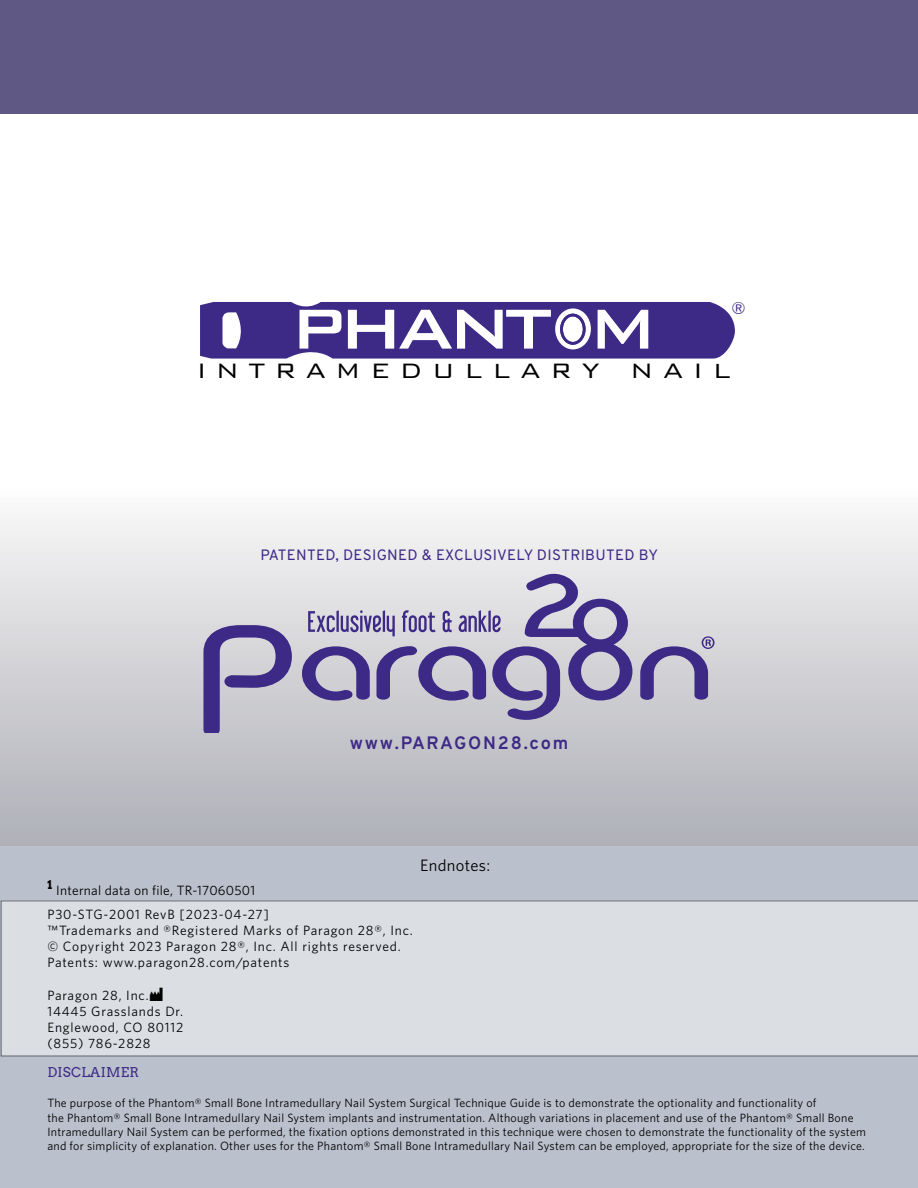
<style>
.page{position:relative;width:918px;height:1188px;background:#fff}
.page>*{position:absolute;margin:0;border:0;box-sizing:border-box;transform-origin:0 0}
.t1{font:300 27.9px "Bank Gothic BT";letter-spacing:.35em;color:#000}
.t2{font:700 18px "Overpass";letter-spacing:.1em;color:#3d2986}
.t3{font:300 17.1px "Bank Gothic BT";color:#3d2986}
.t4{font:16.5px "Whitney";letter-spacing:.02em;color:#000}
.t5{font:15px "Overpass";letter-spacing:.02em;color:#3d2986}
.t6{font:13.5px/16.2px "Whitney";letter-spacing:.06em;color:#000}
.t7{font:13.5px "Whitney";letter-spacing:.02em;color:#000}
.t8{font:13.5px "Arvo";letter-spacing:.02em;color:#3d2986}
.t9{font:12px/14.4px "Whitney";letter-spacing:.02em;color:#000}
</style>
<div class="page">
<svg style="left:1px;top:516px;width:917px;height:330px;background:#cfcfd3"></svg>
<div style="left:0;top:846px;width:918px;height:342px;background:#bac1cc"></div>
<div style="left:0;top:0;width:918px;height:114px;background:#605884"></div>
<div style="left:1px;top:901px;width:917px;height:155px;background:#dbdfe4"></div>
<svg style="left:150px;top:988px;width:12px;height:12px"></svg>
<svg style="left:204px;top:625px;width:88px;height:107px;background:#9790b6"></svg>
<svg style="left:302px;top:574px;width:330px;height:146px;background:#afa9c4"></svg>
<svg style="left:640px;top:636px;width:75px;height:64px;background:#a099bb"></svg>
<svg style="left:200px;top:302px;width:535px;height:57px"></svg>
<div style="left:560px;top:314px;width:26px;height:31px;border:3px solid #3d2986;border-radius:50%"></div>
<h3 class="t3" style="left:731px;top:300px;width:16px">®</h3>
<h1 class="t1" style="left:196px;top:356px;width:536px">INTRAMEDULLARY NAIL</h1>
<p class="t5" style="left:261px;top:545px;width:399px">PATENTED, DESIGNED &amp; EXCLUSIVELY DISTRIBUTED BY</p>
<h2 class="t2" style="left:350px;top:731px;width:220px">www.PARAGON28.com</h2>
<p class="t7" style="left:47px;top:882px;width:209px"><sup>1</sup> Internal data on file, TR-17060501</p>
<h3 class="t4" style="left:420px;top:855px;width:72px">Endnotes:</h3>
<p class="t6" style="left:47px;top:905px;width:367px">P30-STG-2001 RevB [2023-04-27]<br>™Trademarks and ®Registered Marks of Paragon 28®, Inc. © Copyright 2023 Paragon 28®, Inc. All rights reserved.<br>Patents: www.paragon28.com/patents</p>
<p class="t6" style="left:47px;top:987px;width:137px">Paragon 28, Inc.<br>14445 Grasslands Dr.<br>Englewood, CO 80112 (855) 786-2828</p>
<p class="t8" style="left:47px;top:1064px;width:93px">DISCLAIMER</p>
<p class="t9" style="left:47px;top:1096px;width:820px">The purpose of the Phantom® Small Bone Intramedullary Nail System Surgical Technique Guide is to demonstrate the optionality and functionality of<br>the Phantom® Small Bone Intramedullary Nail System implants and instrumentation. Although variations in placement and use of the Phantom® Small Bone Intramedullary Nail System can be performed, the fixation options demonstrated in this technique were chosen to demonstrate the functionality of the system and for simplicity of explanation. Other uses for the Phantom® Small Bone Intramedullary Nail System can be employed, appropriate for the size of the device.</p>
</div>
